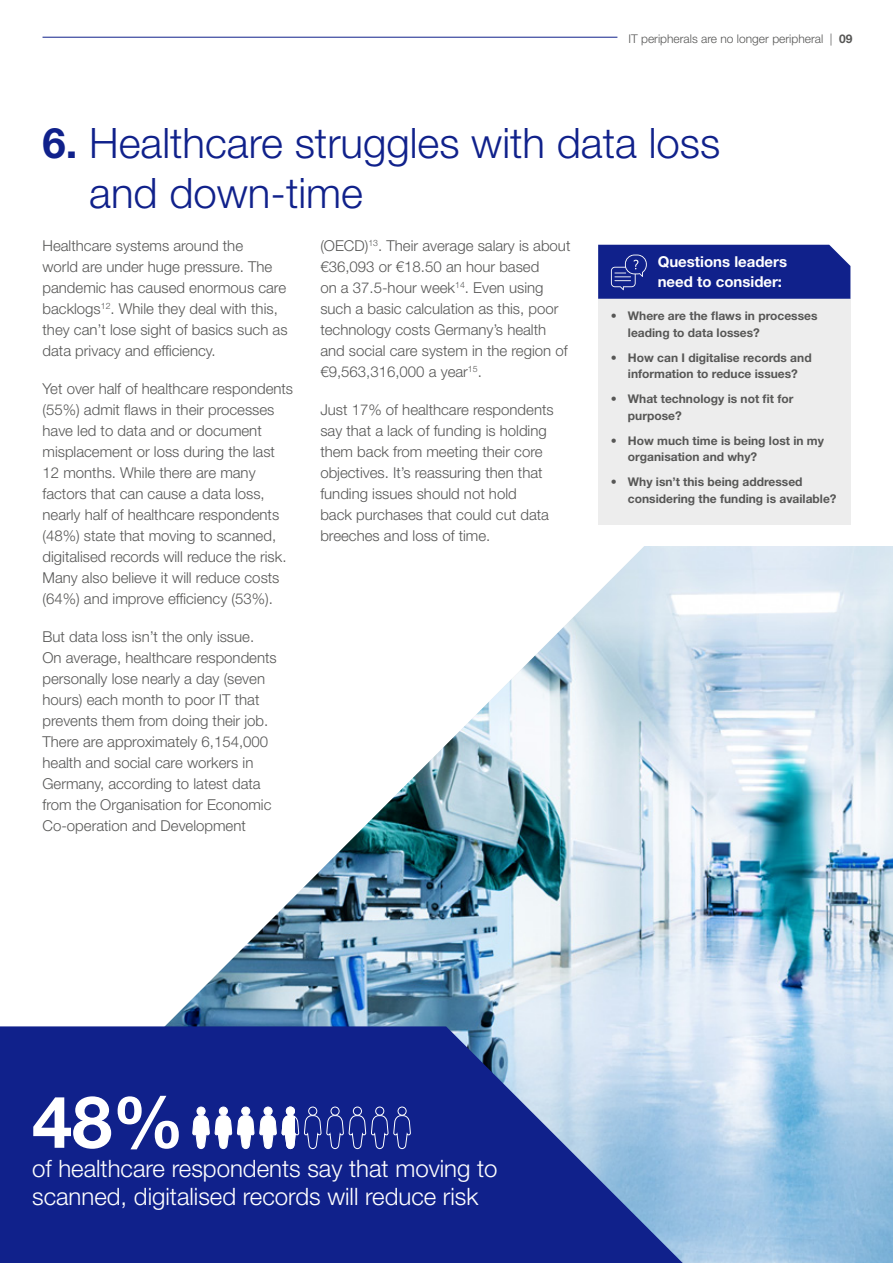
<style>
.page{position:relative;width:893px;height:1263px;background:#fff}
.page>*{position:absolute;margin:0;border:0;box-sizing:border-box;transform-origin:0 0}
.t1{font:700 72px "Helvetica Neue LT Std";color:#fff}
.t2{font:300 42px/50.4px "Helvetica Neue LT Std";color:#10218b}
.t3{font:300 24px/28.8px "Helvetica Neue LT Std";color:#fff}
.t4{font:300 15px/21px "Helvetica Neue LT Std";color:#575756}
.t5{font:700 15px/19.5px "Helvetica Neue LT Std";color:#fff}
.t6{font:700 12px/16.5px "Helvetica Neue LT Std";color:#575756}
.t7{font:300 12px "Helvetica Neue LT Std";color:#575756}
.s1{font-weight:700}
</style>
<div class="page">
<img style="left:165px;top:546px;width:728px;height:717px">
<svg style="left:0;top:1026px;width:683px;height:237px;background:#2d409b"></svg>
<hr style="left:43px;top:37px;width:574px;height:1px;background:#10218b">
<div style="left:598px;top:299px;width:252px;height:226px;background:#ededed"></div>
<svg style="left:598px;top:245px;width:252px;height:54px;background:#17288e"></svg>
<div style="left:286px;top:1107px;width:9px;height:8px;border:1px solid #fff;border-radius:50%"></div>
<div style="left:331px;top:1107px;width:8px;height:8px;border:1px solid #fff;border-radius:50%"></div>
<div style="left:197px;top:1107px;width:8px;height:8px;background:#fff;border-radius:50%"></div>
<div style="left:197px;top:1107px;width:8px;height:8px;border:1px solid #fff;border-radius:50%"></div>
<div style="left:375px;top:1107px;width:9px;height:8px;border:1px solid #fff;border-radius:50%"></div>
<div style="left:242px;top:1107px;width:8px;height:8px;background:#fff;border-radius:50%"></div>
<div style="left:241px;top:1107px;width:9px;height:8px;border:1px solid #fff;border-radius:50%"></div>
<div style="left:308px;top:1107px;width:9px;height:8px;border:1px solid #fff;border-radius:50%"></div>
<div style="left:353px;top:1107px;width:9px;height:8px;border:1px solid #fff;border-radius:50%"></div>
<div style="left:219px;top:1107px;width:8px;height:8px;background:#fff;border-radius:50%"></div>
<div style="left:219px;top:1107px;width:9px;height:8px;border:1px solid #fff;border-radius:50%"></div>
<div style="left:398px;top:1107px;width:8px;height:8px;border:1px solid #fff;border-radius:50%"></div>
<div style="left:264px;top:1107px;width:8px;height:8px;background:#fff;border-radius:50%"></div>
<div style="left:264px;top:1107px;width:8px;height:8px;border:1px solid #fff;border-radius:50%"></div>
<div style="left:286px;top:1107px;width:8px;height:8px;background:#fff;border-radius:50%"></div>
<div style="left:286px;top:1107px;width:8px;height:8px;border:1px solid #fff;border-radius:50%"></div>
<svg style="left:192px;top:1115px;width:219px;height:34px"></svg>
<p class="t7" style="left:628px;top:31px;width:226px">IT peripherals are no longer peripheral | <span class="s1">09</span></p>
<p class="t2" style="left:89px;top:117px;width:632px;text-indent:-47px"><span class="s1">6.</span> Healthcare struggles with data loss and down-time</p>
<p class="t4" style="left:43px;top:235px;width:247px">Healthcare systems around the<br>world are under huge pressure. The pandemic has caused enormous care backlogs<sup>12</sup>. While they deal with this, they can’t lose sight of basics such as data privacy and efficiency.</p>
<p class="t4" style="left:43px;top:378px;width:252px">Yet over half of healthcare respondents (55%) admit flaws in their processes have led to data and or document misplacement or loss during the last 12 months. While there are many factors that can cause a data loss, nearly half of healthcare respondents (48%) state that moving to scanned, digitalised records will reduce the risk.<br>Many also believe it will reduce costs (64%) and improve efficiency (53%).</p>
<p class="t4" style="left:43px;top:626px;width:236px">But data loss isn’t the only issue.<br>On average, healthcare respondents personally lose nearly a day (seven hours) each month to poor IT that prevents them from doing their job.<br>There are approximately 6,154,000 health and social care workers in Germany, according to latest data from the Organisation for Economic Co-operation and Development</p>
<p class="t4" style="left:320px;top:235px;width:252px">(OECD)<sup>13</sup>. Their average salary is about €36,093 or €18.50 an hour based<br>on a 37.5-hour week<sup>14</sup>. Even using such a basic calculation as this, poor technology costs Germany’s health and social care system in the region of €9,563,316,000 a year<sup>15</sup>.</p>
<p class="t4" style="left:320px;top:399px;width:235px">Just 17% of healthcare respondents say that a lack of funding is holding them back from meeting their core objectives. It’s reassuring then that funding issues should not hold<br>back purchases that could cut data breeches and loss of time.</p>
<p class="t5" style="left:658px;top:252px;width:131px">Questions leaders need to consider:</p>
<p class="t6" style="left:628px;top:307px;width:191px;text-indent:-17px">• Where are the flaws in processes leading to data losses?</p>
<p class="t6" style="left:611px;top:349px;width:202px;text-align:center">• How can I digitalise records and information to reduce issues?</p>
<p class="t6" style="left:628px;top:390px;width:167px;text-indent:-17px">• What technology is not fit for purpose?</p>
<p class="t6" style="left:628px;top:432px;width:198px;text-indent:-17px">• How much time is being lost in my organisation and why?</p>
<p class="t6" style="left:628px;top:473px;width:210px;text-indent:-17px">• Why isn’t this being addressed considering the funding is available?</p>
<p class="t1" style="left:32px;top:1077px;width:154px">48%</p>
<p class="t3" style="left:32px;top:1153px;width:467px">of healthcare respondents say that moving to scanned, digitalised records will reduce risk</p>
</div>
